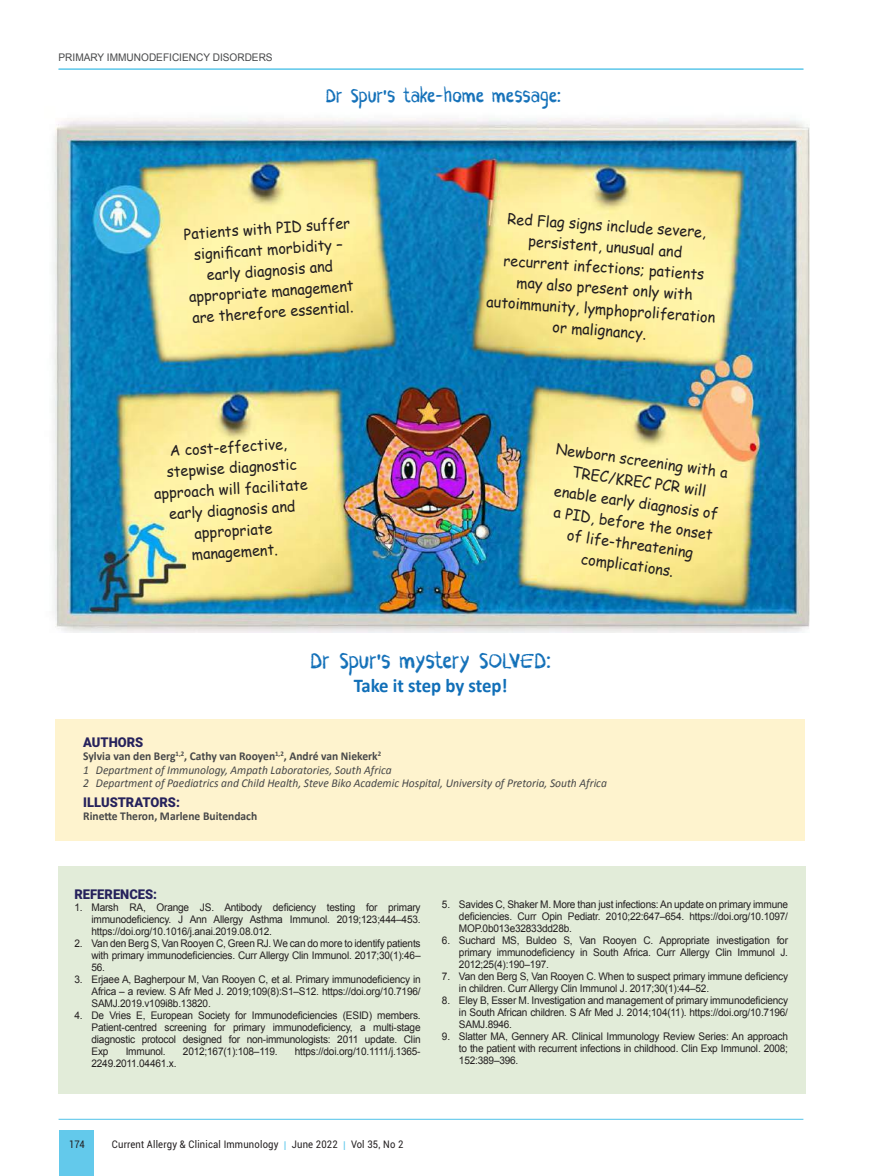
<style>
.page{position:relative;width:896px;height:1176px;background:#fff}
.page>*{position:absolute;margin:0;border:0;box-sizing:border-box;transform-origin:0 0}
.t1{font:22.5px "CF Crayons";color:#116fb8;scale:.96 1}
.t2{font:19.5px "CF Crayons";color:#116fb8;scale:.96 1}
.t3{font:700 19.5px "Calibri";letter-spacing:-.01em;color:#116fb8;scale:.96 1}
.t4{font:15px/21px "Comic Sans MS";color:#231f20;text-align:center;scale:.96 1}
.t5{font:900 13.5px "Roboto";color:#26225c;scale:.96 1}
.t6{font:italic 12px/13.5px "Calibri";color:#464748;scale:.96 1}
.t7{font:700 12px "Calibri";color:#464748;scale:.96 1}
.t8{font:10.5px/12px "Arial";letter-spacing:-.02em;color:#231f20;text-align:justify;scale:.96 1}
.t9{font:10.5px "Roboto";letter-spacing:.02em;color:#231f20;scale:.9 1}
.t10{font:10.5px "Arial";color:#464748;scale:.96 1}
.s1{font-weight:700;font-style:normal}
.s2{font-size:12.3px;color:#63c9eb}
</style>
<div class="page">
<div style="left:59px;top:1130px;width:35px;height:46px;background:#63c9eb"></div>
<hr style="left:59px;top:1119px;width:744px;height:1px;background:#63c9eb">
<div style="left:58px;top:866px;width:746px;height:228px;background:#e2ecd9"></div>
<div style="left:56px;top:719px;width:748px;height:122px;background:#fef3ce"></div>
<img style="left:53px;top:118px;width:756px;height:515px">
<hr style="left:59px;top:69px;width:744px;height:1px;background:#63c9eb">
<p class="t10" style="left:59px;top:50px;width:224px">PRIMARY IMMUNODEFICIENCY DISORDERS</p>
<h2 class="t2" style="left:326px;top:85px;width:246px">Dr Spur’s take-home message:</h2>
<h3 class="t4" style="left:183px;top:223px;width:175px;rotate:-4deg">Patients with PID suffer signifi cant morbidity – early diagnosis and appropriate management are therefore essential.</h3>
<h3 class="t4" style="left:493px;top:206px;width:240px;rotate:4deg">Red Flag signs include severe, persistent, unusual and<br>recurrent infections; patients may also present only with autoimmunity, lymphoproliferation or malignancy.</h3>
<h3 class="t4" style="left:150px;top:441px;width:162px;rotate:-4deg">A cost-effective, stepwise diagnostic approach will facilitate early diagnosis and appropriate management.</h3>
<h3 class="t4" style="left:557px;top:438px;width:182px;rotate:8deg">Newborn screening with a<br>TREC/KREC PCR will enable early diagnosis of a PID, before the onset of life-threatening complications.</h3>
<h1 class="t1" style="left:310px;top:648px;width:251px">Dr Spur’s mystery SOLVED:</h1>
<h2 class="t3" style="left:353px;top:673px;width:162px">Take it step by step!</h2>
<p class="t5" style="left:83px;top:733px;width:64px">AUTHORS</p>
<p class="t6" style="left:83px;top:749px;width:547px"><span class="s1">Sylvia van den Berg</span><sup>1,2</sup><span class="s1">, Cathy van Rooyen</span><sup>1,2</sup><span class="s1">, André van Niekerk</span><sup>2<br></sup>1 Department of Immunology, Ampath Laboratories, South Africa<br>2 Department of Paediatrics and Child Health, Steve Biko Academic Hospital, University of Pretoria, South Africa</p>
<p class="t5" style="left:83px;top:792px;width:102px">ILLUSTRATORS:</p>
<p class="t7" style="left:83px;top:809px;width:183px">Rinette Theron, Marlene Buitendach</p>
<p class="t5" style="left:74px;top:884px;width:88px">REFERENCES:</p>
<p class="t8" style="left:91px;top:901px;width:344px;text-indent:-17px">1. Marsh RA, Orange JS. Antibody deficiency testing for primary immunodeficiency. J Ann Allergy Asthma Immunol. 2019;123;444–453. https://doi.org/10.1016/j.anai.2019.08.012.</p>
<p class="t8" style="left:91px;top:937px;width:344px;text-indent:-17px">2. Van den Berg S, Van Rooyen C, Green RJ. We can do more to identify patients with primary immunodeficiencies. Curr Allergy Clin Immunol. 2017;30(1):46– 56.</p>
<p class="t8" style="left:91px;top:973px;width:344px;text-indent:-17px">3. Erjaee A, Bagherpour M, Van Rooyen C, et al. Primary immunodeficiency in Africa – a review. S Afr Med J. 2019;109(8):S1–S12. https://doi.org/10.7196/ SAMJ.2019.v109i8b.13820.</p>
<p class="t8" style="left:91px;top:1009px;width:344px;text-indent:-17px">4. De Vries E, European Society for Immunodeficiencies (ESID) members.<br>Patient-centred screening for primary immunodeficiency, a multi-stage diagnostic protocol designed for non-immunologists: 2011 update. Clin Exp</p>
<p class="t8" style="left:126px;top:1045px;width:43px">Immunol.</p>
<p class="t8" style="left:183px;top:1045px;width:100px">2012;167(1):108–119.</p>
<p class="t8" style="left:295px;top:1045px;width:132px">https://doi.org/10.1111/j.1365-</p>
<p class="t8" style="left:91px;top:1057px;width:90px">2249.2011.04461.x.</p>
<p class="t8" style="left:459px;top:898px;width:344px;text-indent:-17px">5. Savides C, Shaker M. More than just infections: An update on primary immune deficiencies. Curr Opin Pediatr. 2010;22:647–654. https://doi.org/10.1097/ MOP.0b013e32833dd28b.</p>
<p class="t8" style="left:459px;top:934px;width:344px;text-indent:-17px">6. Suchard MS, Buldeo S, Van Rooyen C. Appropriate investigation for primary immunodeficiency in South Africa. Curr Allergy Clin Immunol J.<br>2012;25(4):190–197.</p>
<p class="t8" style="left:459px;top:970px;width:344px;text-indent:-17px">7. Van den Berg S, Van Rooyen C. When to suspect primary immune deficiency in children. Curr Allergy Clin Immunol J. 2017;30(1):44–52.</p>
<p class="t8" style="left:459px;top:994px;width:344px;text-indent:-17px">8. Eley B, Esser M. Investigation and management of primary immunodeficiency in South African children. S Afr Med J. 2014;104(11). https://doi.org/10.7196/ SAMJ.8946.</p>
<p class="t8" style="left:459px;top:1030px;width:344px;text-indent:-17px">9. Slatter MA, Gennery AR. Clinical Immunology Review Series: An approach to the patient with recurrent infections in childhood. Clin Exp Immunol. 2008; 152:389–396.</p>
<p class="t9" style="left:69px;top:1137px;width:19px">174</p>
<p class="t9" style="left:112px;top:1137px;width:325px">Current Allergy &amp; Clinical Immunology <span class="s2">Ӏ</span> June 2022 <span class="s2">Ӏ</span> Vol 35, No 2</p>
</div>
